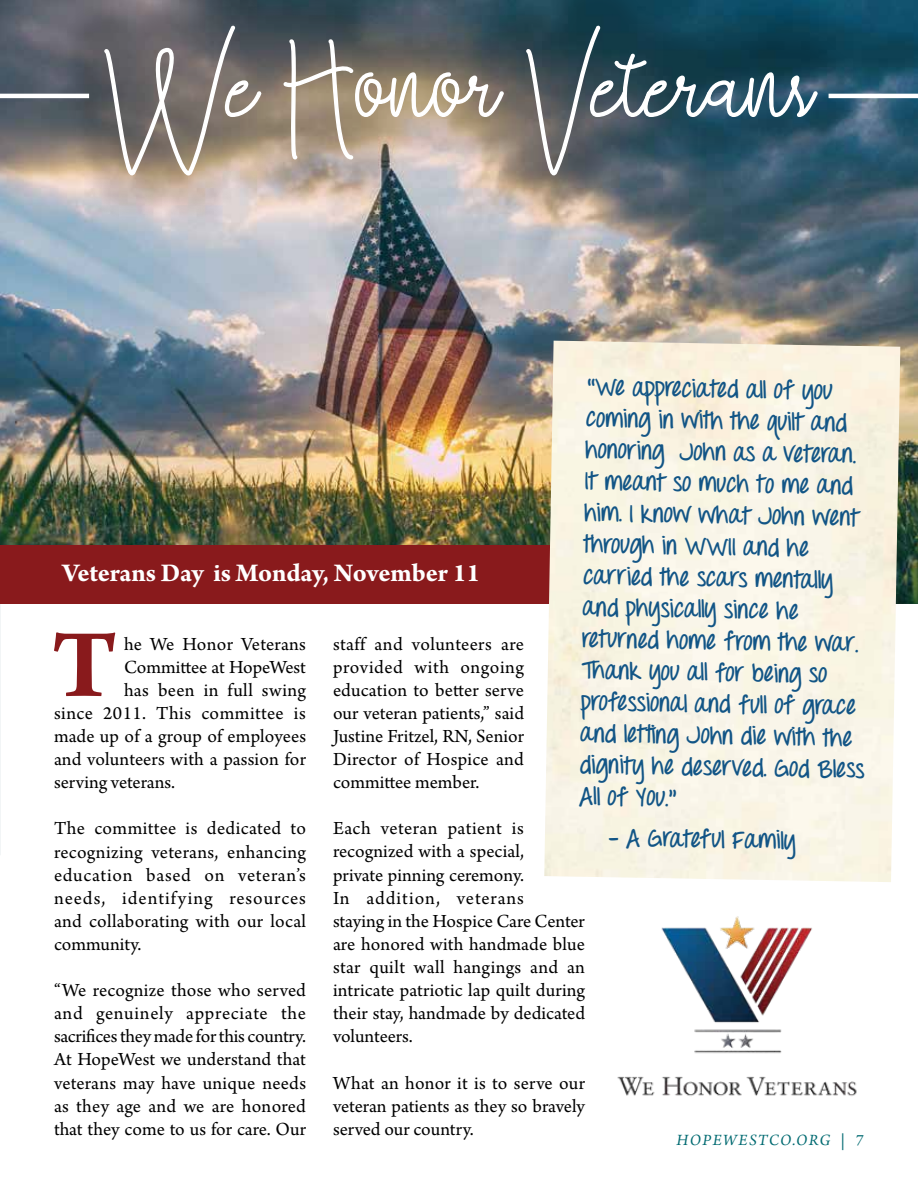
<style>
.page{position:relative;width:918px;height:1188px;background:#fff}
.page>*{position:absolute;margin:0;border:0;box-sizing:border-box;transform-origin:0 0}
.t1{font:700 102.9px "Arno Pro";color:#891a1c}
.t2{font:91.5px "Falling Slowly";color:#fff}
.t3{font:700 27px "Arno Pro";letter-spacing:-.005em;color:#fff}
.t4{font:700 24px/31.5px "Throw My Hands Upinthe Air";color:#125586}
.t5{font:19.5px/23.1px "Arno Pro";letter-spacing:.005em;color:#000;text-align:justify}
.t6{font:19.5px "Arno Pro";letter-spacing:.025em;color:#000}
.t7{font:italic 16.5px "Arno Pro";letter-spacing:.08em;color:#006a71}
</style>
<div class="page">
<img style="left:617px;top:916px;width:240px;height:180px">
<svg style="left:0;top:604px;width:1px;height:251px"></svg>
<img style="left:0;top:0;width:918px;height:604px">
<div style="left:56px;top:0;width:809px;height:223px;background:#000;opacity:.14"></div>
<svg style="left:104px;top:25px;width:158px;height:151px;background:#837b76"></svg>
<svg style="left:283px;top:38px;width:221px;height:122px;background:#9c9082"></svg>
<svg style="left:525px;top:24px;width:293px;height:152px;background:#3b5865"></svg>
<div style="left:0;top:545px;width:585px;height:59px;background:#891a1c"></div>
<img style="left:544px;top:341px;width:356px;height:541px">
<hr style="left:0;top:94px;width:89px;height:4px;background:#fff">
<hr style="left:829px;top:94px;width:89px;height:4px;background:#fff">
<h2 class="t2" style="left:105px;top:35px;width:710px">We Honor Veterans</h2>
<p class="t4" style="left:587px;top:373px;width:286px;rotate:1deg">“We appreciated all of you coming in with the quilt and honoring John as a veteran.<br>It meant so much to me and him. I know what John went through in WWII and he carried the scars mentally and physically since he returned home from the war.<br>Thank you all for being so professional and full of grace and letting John die with the dignity he deserved. God Bless<br>All of You.”</p>
<p class="t4" style="left:609px;top:823px;width:189px;rotate:1deg">– A Grateful Family</p>
<h3 class="t3" style="left:62px;top:557px;width:419px">Veterans Day is Monday, November 11</h3>
<h1 class="t1" style="left:52px;top:605px;width:68px">T</h1>
<p class="t5" style="left:124px;top:633px;width:183px">he We Honor Veterans</p>
<p class="t5" style="left:333px;top:633px;width:193px">staff and volunteers are provided with ongoing education to better serve our veteran patients,” said Justine Fritzel, RN, Senior Director of Hospice and committee member.</p>
<p class="t5" style="left:333px;top:818px;width:254px;text-align:left">Each veteran patient is recognized with a special,<br>private pinning ceremony.<br>In addition, veterans<br>staying in the Hospice Care Center are honored with handmade blue star quilt wall hangings and an intricate patriotic lap quilt during their stay, handmade by dedicated volunteers.</p>
<p class="t5" style="left:333px;top:1072px;width:254px">What an honor it is to serve our veteran patients as they so bravely served our country.</p>
<p class="t5" style="left:124px;top:656px;width:183px">Committee at HopeWest</p>
<p class="t5" style="left:124px;top:679px;width:184px">has been in full swing</p>
<p class="t6" style="left:54px;top:702px;width:253px">since 2011. This committee is</p>
<p class="t5" style="left:54px;top:726px;width:254px">made up of a group of employees</p>
<p class="t5" style="left:54px;top:749px;width:254px">and volunteers with a passion for</p>
<p class="t5" style="left:54px;top:772px;width:122px">serving veterans.</p>
<p class="t5" style="left:54px;top:818px;width:254px">The committee is dedicated to recognizing veterans, enhancing education based on veteran’s needs, identifying resources and collaborating with our local community.</p>
<p class="t5" style="left:54px;top:980px;width:254px">“We recognize those who served and genuinely appreciate the sacrifices they made for this country.<br>At HopeWest we understand that veterans may have unique needs as they age and we are honored that they come to us for care. Our</p>
<p class="t7" style="left:677px;top:1131px;width:188px">HOPEWESTCO.ORG | 7</p>
</div>
